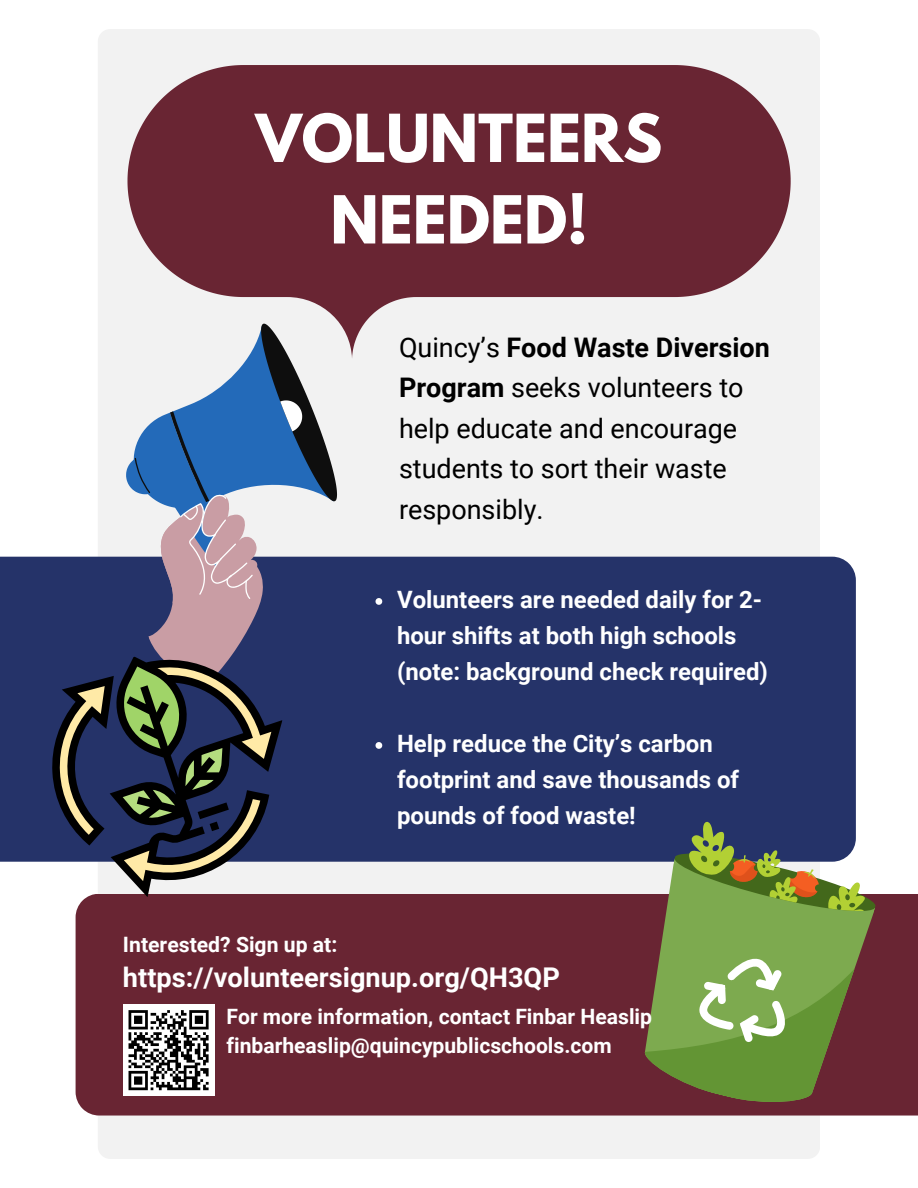
<style>
.page{position:relative;width:918px;height:1188px;background:#fff}
.page>*{position:absolute;margin:0;border:0;box-sizing:border-box;transform-origin:0 0}
.t1{font:700 58.65px/81.4px "League Spartan";color:#fff;text-align:center}
.t2{font:700 27.15px "Roboto";color:#fff}
.t3{font:27px/40.5px "Roboto";color:#000}
.t4{font:700 24px/36px "Roboto";color:#fff}
.t5{font:700 21.15px "Roboto";color:#fff}
.s1{font-weight:700}
</style>
<div class="page">
<div style="left:98px;top:29px;width:722px;height:1130px;background:#f2f2f2"></div>
<div style="left:0;top:557px;width:856px;height:305px;background:#253369"></div>
<div style="left:76px;top:894px;width:842px;height:222px;background:#692533"></div>
<svg style="left:127px;top:65px;width:664px;height:296px;fill:#692533"></svg>
<svg style="left:376px;top:598px;width:6px;height:7px"></svg>
<svg style="left:376px;top:742px;width:6px;height:7px"></svg>
<svg style="left:622px;top:858px;width:198px;height:262px;fill:#692533"></svg>
<svg style="left:639px;top:817px;width:240px;height:302px"></svg>
<svg style="left:17px;top:319px;width:330px;height:589px"></svg>
<div style="left:123px;top:1005px;width:91px;height:91px;background:#fff"></div>
<svg style="left:128px;top:1010px;width:81px;height:81px"></svg>
<p class="t1" style="left:256px;top:105px;width:408px">VOLUNTEERS<br>NEEDED!</p>
<p class="t3" style="left:399px;top:327px;width:372px">Quincy’s <span class="s1">Food Waste Diversion<br>Program</span> seeks volunteers to help educate and encourage students to sort their waste responsibly.</p>
<p class="t4" style="left:397px;top:582px;width:372px">Volunteers are needed daily for 2- hour shifts at both high schools (note: background check required)</p>
<p class="t4" style="left:397px;top:726px;width:344px">Help reduce the City’s carbon footprint and save thousands of pounds of food waste!</p>
<p class="t5" style="left:123px;top:932px;width:216px">Interested? Sign up at:</p>
<p class="t2" style="left:123px;top:962px;width:438px">https://volunteersignup.org/QH3QP</p>
<p class="t5" style="left:227px;top:1004px;width:427px">For more information, contact Finbar Heaslip</p>
<p class="t5" style="left:227px;top:1034px;width:387px">finbarheaslip@quincypublicschools.com</p>
</div>
